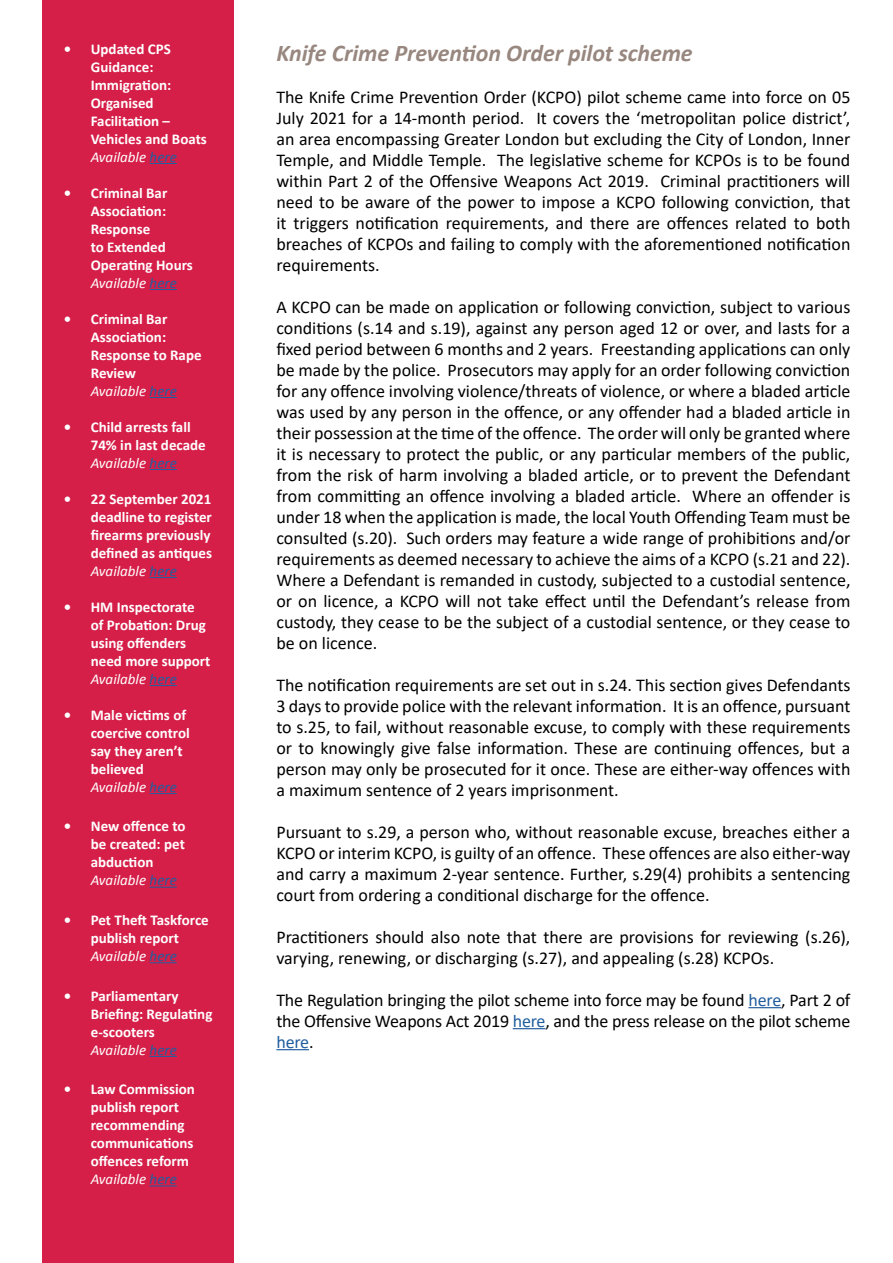
<style>
.page{position:relative;width:893px;height:1263px;background:#fff}
.page>*{position:absolute;margin:0;border:0;box-sizing:border-box;transform-origin:0 0}
.t1{font:italic 700 24px "Calibri";letter-spacing:-.005em;color:#98877f}
.t2{font:18px/21px "Calibri";color:#000;text-align:justify}
.t3{font:700 15px/18px "Calibri";color:#fff}
.s1{font-weight:400;font-style:italic}
.s2{font-weight:400;font-style:italic;color:#215e9e}
.s3{color:#215e9e}
</style>
<div class="page">
<div style="left:43px;top:0;width:191px;height:1263px;background:#d51e48"></div>
<hr style="left:748px;top:1007px;width:33px;height:1px;background:#215e9e">
<hr style="left:513px;top:1028px;width:32px;height:1px;background:#215e9e">
<hr style="left:276px;top:1049px;width:33px;height:1px;background:#215e9e">
<svg style="left:150px;top:163px;width:27px;height:1px"></svg>
<svg style="left:150px;top:289px;width:27px;height:1px"></svg>
<svg style="left:150px;top:397px;width:27px;height:1px"></svg>
<svg style="left:150px;top:469px;width:27px;height:1px"></svg>
<svg style="left:150px;top:577px;width:27px;height:1px"></svg>
<svg style="left:150px;top:685px;width:27px;height:1px"></svg>
<svg style="left:150px;top:793px;width:27px;height:1px"></svg>
<svg style="left:150px;top:887px;width:27px;height:1px"></svg>
<svg style="left:150px;top:962px;width:27px;height:1px"></svg>
<svg style="left:150px;top:1056px;width:27px;height:1px"></svg>
<svg style="left:150px;top:1185px;width:27px;height:1px"></svg>
<p class="t3" style="left:91px;top:39px;width:118px;text-indent:-27px">• Updated CPS<br>Guidance:<br>Immigration:<br>Organised<br>Facilitation –<br>Vehicles and Boats<br><span class="s1">Available</span> <span class="s2">here</span></p>
<p class="t3" style="left:91px;top:183px;width:104px;text-indent:-27px">• Criminal Bar<br>Association:<br>Response<br>to Extended<br>Operating Hours<br><span class="s1">Available</span> <span class="s2">here</span></p>
<p class="t3" style="left:91px;top:309px;width:112px;text-indent:-27px">• Criminal Bar<br>Association:<br>Response to Rape<br>Review<br><span class="s1">Available</span> <span class="s2">here</span></p>
<p class="t3" style="left:91px;top:417px;width:116px;text-indent:-27px">• Child arrests fall<br>74% in last decade<br><span class="s1">Available</span> <span class="s2">here</span></p>
<p class="t3" style="left:91px;top:489px;width:123px;text-align:justify;text-indent:-27px">• 22 September 2021 deadline to register firearms previously defined as antiques <span class="s1">Available</span> <span class="s2">here</span></p>
<p class="t3" style="left:91px;top:597px;width:121px;text-indent:-27px">• HM Inspectorate of Probation: Drug using offenders need more support<br><span class="s1">Available</span> <span class="s2">here</span></p>
<p class="t3" style="left:91px;top:705px;width:101px;text-indent:-27px">• Male victims of coercive control say they aren’t believed<br><span class="s1">Available</span> <span class="s2">here</span></p>
<p class="t3" style="left:91px;top:817px;width:96px;text-indent:-27px">• New offence to be created: pet abduction<br><span class="s1">Available</span> <span class="s2">here</span></p>
<p class="t3" style="left:64px;top:910px;width:147px;text-align:center">• Pet Theft Taskforce publish report<br><span class="s1">Available</span> <span class="s2">here</span></p>
<p class="t3" style="left:91px;top:986px;width:123px;text-indent:-27px">• Parliamentary<br>Briefing: Regulating e-scooters<br><span class="s1">Available</span> <span class="s2">here</span></p>
<p class="t3" style="left:91px;top:1080px;width:106px;text-indent:-27px">• Law Commission publish report recommending communications offences reform<br><span class="s1">Available</span> <span class="s2">here</span></p>
<h1 class="t1" style="left:276px;top:38px;width:418px">Knife Crime Prevention Order pilot scheme</h1>
<p class="t2" style="left:276px;top:86px;width:576px">The Knife Crime Prevention Order (KCPO) pilot scheme came into force on 05<br>July 2021 for a 14-month period. It covers the ‘metropolitan police district’, an area encompassing Greater London but excluding the City of London, Inner Temple, and Middle Temple. The legislative scheme for KCPOs is to be found within Part 2 of the Offensive Weapons Act 2019. Criminal practitioners will need to be aware of the power to impose a KCPO following conviction, that it triggers notification requirements, and there are offences related to both breaches of KCPOs and failing to comply with the aforementioned notification requirements.</p>
<p class="t2" style="left:276px;top:296px;width:576px">A KCPO can be made on application or following conviction, subject to various conditions (s.14 and s.19), against any person aged 12 or over, and lasts for a fixed period between 6 months and 2 years. Freestanding applications can only be made by the police. Prosecutors may apply for an order following conviction for any offence involving violence/threats of violence, or where a bladed article was used by any person in the offence, or any offender had a bladed article in their possession at the time of the offence. The order will only be granted where it is necessary to protect the public, or any particular members of the public, from the risk of harm involving a bladed article, or to prevent the Defendant from committing an offence involving a bladed article. Where an offender is under 18 when the application is made, the local Youth Offending Team must be consulted (s.20). Such orders may feature a wide range of prohibitions and/or requirements as deemed necessary to achieve the aims of a KCPO (s.21 and 22).<br>Where a Defendant is remanded in custody, subjected to a custodial sentence, or on licence, a KCPO will not take effect until the Defendant’s release from custody, they cease to be the subject of a custodial sentence, or they cease to be on licence.</p>
<p class="t2" style="left:276px;top:674px;width:576px">The notification requirements are set out in s.24. This section gives Defendants 3 days to provide police with the relevant information. It is an offence, pursuant to s.25, to fail, without reasonable excuse, to comply with these requirements or to knowingly give false information. These are continuing offences, but a person may only be prosecuted for it once. These are either-way offences with a maximum sentence of 2 years imprisonment.</p>
<p class="t2" style="left:276px;top:821px;width:576px">Pursuant to s.29, a person who, without reasonable excuse, breaches either a KCPO or interim KCPO, is guilty of an offence. These offences are also either-way and carry a maximum 2-year sentence. Further, s.29(4) prohibits a sentencing court from ordering a conditional discharge for the offence.</p>
<p class="t2" style="left:276px;top:926px;width:576px">Practitioners should also note that there are provisions for reviewing (s.26), varying, renewing, or discharging (s.27), and appealing (s.28) KCPOs.</p>
<p class="t2" style="left:276px;top:989px;width:576px">The Regulation bringing the pilot scheme into force may be found <span class="s3">here</span>, Part 2 of the Offensive Weapons Act 2019 <span class="s3">here</span>, and the press release on the pilot scheme <span class="s3">here</span>.</p>
</div>
